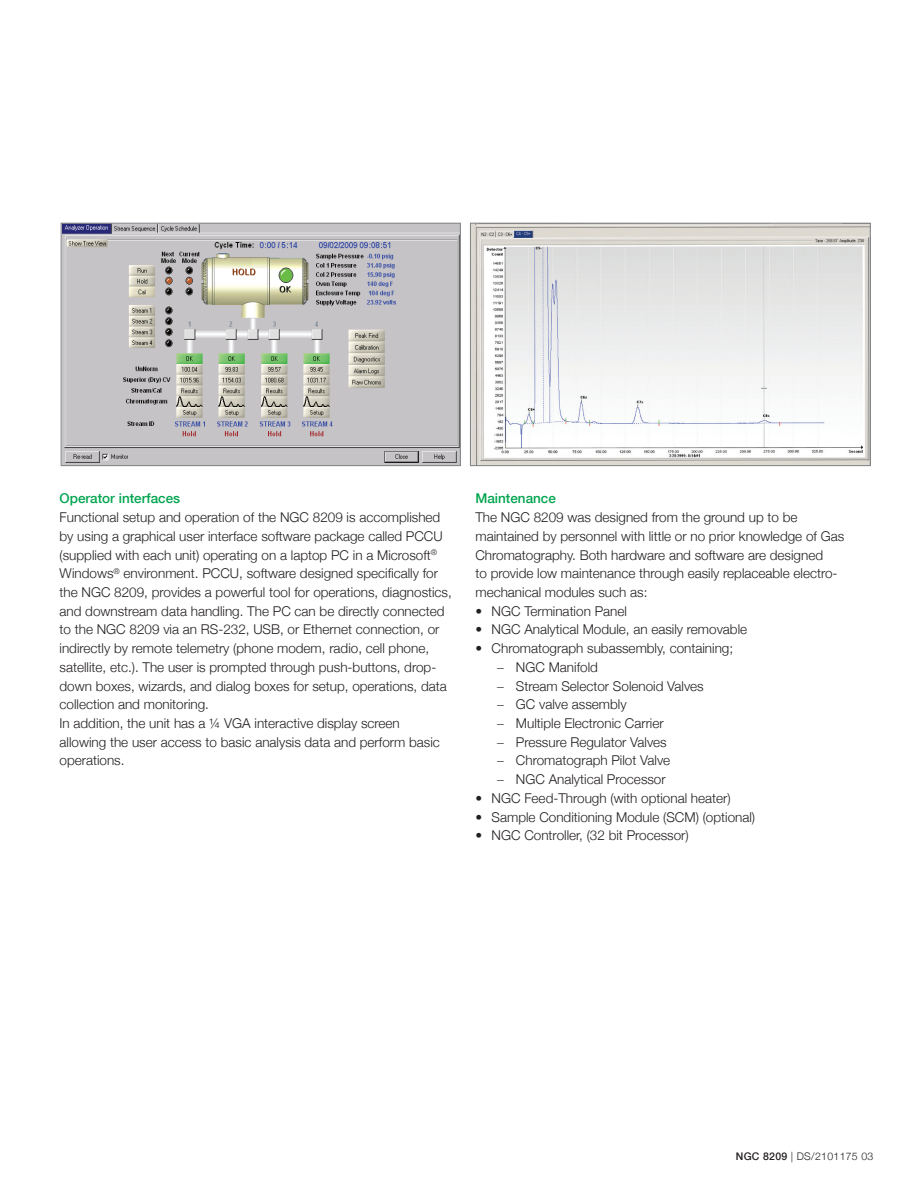
<style>
.page{position:relative;width:918px;height:1188px;background:#fff}
.page>*{position:absolute;margin:0;border:0;box-sizing:border-box;transform-origin:0 0}
.t1{font:300 13.5px/18.8px "Helvetica Neue";color:#231f20}
.t2{font:500 13.5px "Helvetica Neue";color:#00a54f}
.t3{font:300 10.5px "Helvetica Neue";letter-spacing:.03em;color:#231f20}
.s1{font-weight:500}
</style>
<div class="page">
<img style="left:63px;top:225px;width:396px;height:239px">
<div style="left:61px;top:223px;width:400px;height:243px;border:1px solid #808285"></div>
<img style="left:472px;top:225px;width:397px;height:239px">
<div style="left:470px;top:223px;width:401px;height:243px;border:1px solid #808285"></div>
<p class="t2" style="left:60px;top:488px;width:122px">Operator interfaces</p>
<p class="t1" style="left:60px;top:507px;width:394px">Functional setup and operation of the NGC 8209 is accomplished by using a graphical user interface software package called PCCU (supplied with each unit) operating on a laptop PC in a Microsoft<sup>® </sup>Windows<sup>®</sup> environment. PCCU, software designed specifically for the NGC 8209, provides a powerful tool for operations, diagnostics, and downstream data handling. The PC can be directly connected to the NGC 8209 via an RS-232, USB, or Ethernet connection, or indirectly by remote telemetry (phone modem, radio, cell phone, satellite, etc.). The user is prompted through push-buttons, drop&shy;down boxes, wizards, and dialog boxes for setup, operations, data collection and monitoring.<br>In addition, the unit has a ¼ VGA interactive display screen<br>allowing the user access to basic analysis data and perform basic operations.</p>
<p class="t2" style="left:475px;top:488px;width:82px">Maintenance</p>
<p class="t1" style="left:475px;top:507px;width:370px">The NGC 8209 was designed from the ground up to be maintained by personnel with little or no prior knowledge of Gas Chromatography. Both hardware and software are designed<br>to provide low maintenance through easily replaceable electro&shy;mechanical modules such as:</p>
<p class="t1" style="left:475px;top:601px;width:153px">• NGC Termination Panel</p>
<p class="t1" style="left:475px;top:619px;width:273px">• NGC Analytical Module, an easily removable</p>
<p class="t1" style="left:496px;top:638px;width:238px;text-indent:-21px">• Chromatograph subassembly, containing; − NGC Manifold<br>− Stream Selector Solenoid Valves<br>− GC valve assembly<br>− Multiple Electronic Carrier<br>− Pressure Regulator Valves<br>− Chromatograph Pilot Valve<br>− NGC Analytical Processor</p>
<p class="t1" style="left:475px;top:788px;width:257px">• NGC Feed-Through (with optional heater)</p>
<p class="t1" style="left:475px;top:807px;width:281px">• Sample Conditioning Module (SCM) (optional)</p>
<p class="t1" style="left:475px;top:825px;width:215px">• NGC Controller, (32 bit Processor)</p>
<p class="t3" style="left:736px;top:1147px;width:139px"><span class="s1">NGC 8209</span> | DS/2101175 03</p>
</div>
